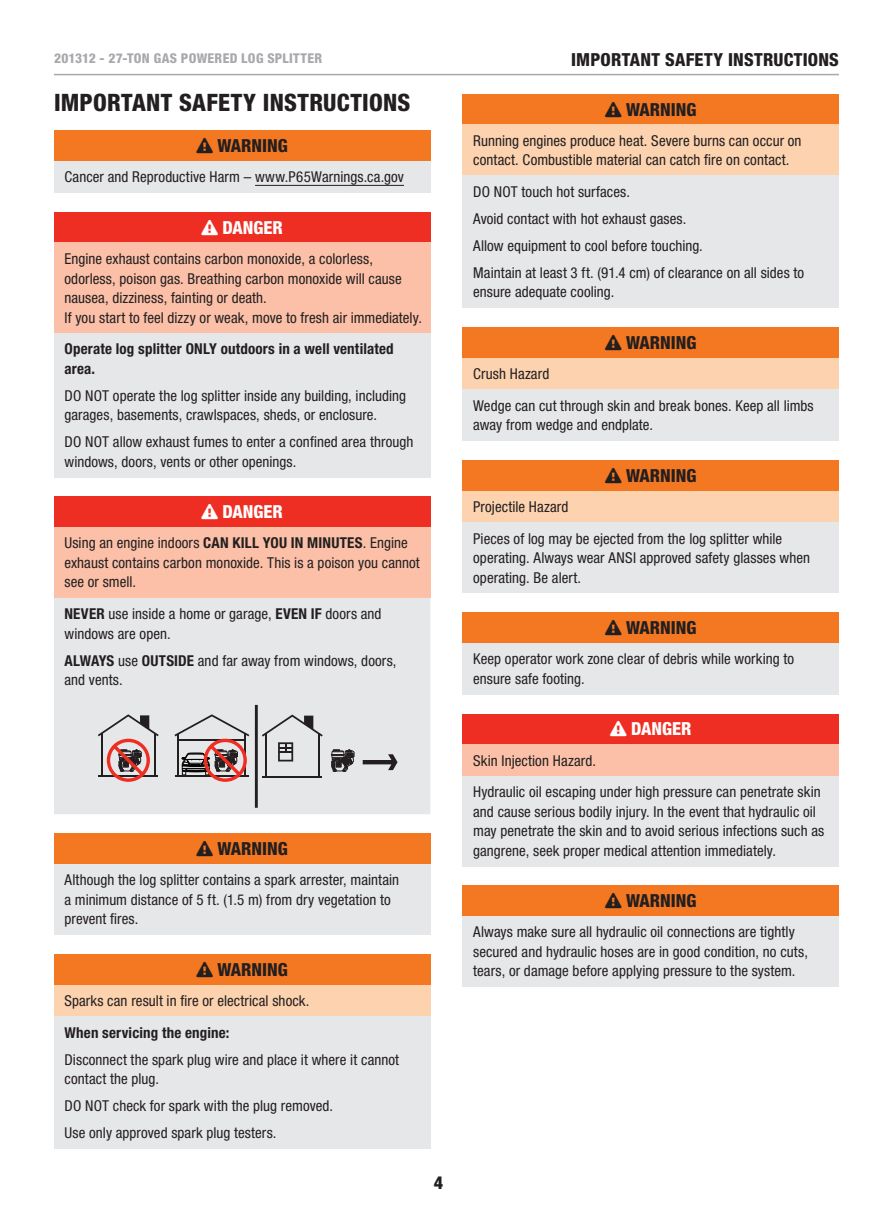
<style>
.page{position:relative;width:893px;height:1212px;background:#fff}
.page>*{position:absolute;margin:0;border:0;box-sizing:border-box;transform-origin:0 0}
.t1{font:800 condensed 24px "Helvetica Neue LT Std";letter-spacing:.015em;color:#231f20}
.t2{font:800 condensed 18px "Helvetica Neue LT Std";color:#231f20}
.t3{font:800 condensed 18px "Helvetica Neue LT Std";color:#fff}
.t4{font:condensed 15px/19.5px "Helvetica Neue LT Std";letter-spacing:.005em;color:#231f20}
.t5{font:700 condensed 15px/19.5px "Helvetica Neue LT Std";letter-spacing:.01em;color:#231f20}
.t6{font:800 condensed 13.5px "Helvetica Neue LT Std";letter-spacing:.025em;color:#a8a9ad}
.s1{font-weight:700}
</style>
<div class="page">
<hr style="left:54px;top:74px;width:785px;height:1px;background:#a8a9ad">
<div style="left:54px;top:131px;width:376px;height:30px;background:#f47721"></div>
<div style="left:54px;top:161px;width:376px;height:32px;background:#e6e7e9"></div>
<hr style="left:255px;top:185px;width:149px;height:1px;background:#231f20">
<div style="left:54px;top:212px;width:376px;height:31px;background:#ee2e22"></div>
<div style="left:54px;top:243px;width:376px;height:90px;background:#fbc0a7"></div>
<div style="left:54px;top:333px;width:376px;height:144px;background:#e6e7e9"></div>
<div style="left:54px;top:497px;width:376px;height:30px;background:#ee2e22"></div>
<div style="left:54px;top:527px;width:376px;height:71px;background:#fbc0a7"></div>
<div style="left:54px;top:598px;width:376px;height:216px;background:#e6e7e9"></div>
<hr style="left:255px;top:705px;width:3px;height:103px;background:#231f20">
<hr style="left:262px;top:776px;width:60px;height:1px;background:#231f20">
<svg style="left:262px;top:714px;width:61px;height:22px"></svg>
<hr style="left:265px;top:733px;width:2px;height:44px;background:#231f20">
<hr style="left:318px;top:733px;width:2px;height:44px;background:#231f20">
<svg style="left:278px;top:742px;width:15px;height:19px"></svg>
<svg style="left:363px;top:754px;width:34px;height:16px"></svg>
<svg style="left:331px;top:749px;width:23px;height:24px"></svg>
<svg style="left:98px;top:714px;width:61px;height:68px;background:#c1a8a8"></svg>
<svg style="left:174px;top:714px;width:75px;height:68px;background:#baa6a6"></svg>
<div style="left:54px;top:834px;width:376px;height:30px;background:#f47721"></div>
<div style="left:54px;top:864px;width:376px;height:71px;background:#e6e7e9"></div>
<div style="left:54px;top:954px;width:376px;height:31px;background:#f47721"></div>
<div style="left:54px;top:985px;width:376px;height:31px;background:#fcd2af"></div>
<div style="left:54px;top:1016px;width:376px;height:133px;background:#e6e7e9"></div>
<div style="left:463px;top:94px;width:376px;height:31px;background:#f47721"></div>
<div style="left:463px;top:125px;width:376px;height:51px;background:#fcd2af"></div>
<div style="left:463px;top:176px;width:376px;height:132px;background:#e6e7e9"></div>
<div style="left:463px;top:327px;width:376px;height:31px;background:#f47721"></div>
<div style="left:463px;top:358px;width:376px;height:32px;background:#fcd2af"></div>
<div style="left:463px;top:390px;width:376px;height:51px;background:#e6e7e9"></div>
<div style="left:463px;top:460px;width:376px;height:31px;background:#f47721"></div>
<div style="left:463px;top:491px;width:376px;height:31px;background:#fcd2af"></div>
<div style="left:463px;top:522px;width:376px;height:71px;background:#e6e7e9"></div>
<div style="left:463px;top:613px;width:376px;height:30px;background:#f47721"></div>
<div style="left:463px;top:643px;width:376px;height:51px;background:#e6e7e9"></div>
<div style="left:463px;top:714px;width:376px;height:30px;background:#ee2e22"></div>
<div style="left:463px;top:744px;width:376px;height:32px;background:#fbc0a7"></div>
<div style="left:463px;top:776px;width:376px;height:90px;background:#e6e7e9"></div>
<div style="left:463px;top:886px;width:376px;height:30px;background:#f47721"></div>
<div style="left:463px;top:916px;width:376px;height:71px;background:#e6e7e9"></div>
<p class="t6" style="left:54px;top:50px;width:162px">201312 - 27-TON GAS POWERED</p>
<p class="t6" style="left:241px;top:50px;width:61px">LOG SPLITTER</p>
<p class="t2" style="left:571px;top:49px;width:11px">IMPORTANT</p>
<p class="t2" style="left:665px;top:49px;width:40px">SAFETY</p>
<p class="t2" style="left:728px;top:49px;width:11px">INSTRUCT</p>
<p class="t2" style="left:803px;top:49px;width:17px">IONS</p>
<h1 class="t1" style="left:54px;top:88px;width:358px">IMPORTANT SAFETY INSTRUCTIONS</h1>
<p class="t2" style="left:196px;top:135px;width:93px">❑ WARNING</p>
<p class="t4" style="left:64px;top:167px;width:341px">Cancer and Reproductive Harm – www.P65Warnings.ca.gov</p>
<p class="t3" style="left:201px;top:216px;width:83px">❑ DANGER</p>
<p class="t4" style="left:64px;top:249px;width:359px">Engine exhaust contains carbon monoxide, a colorless, odorless, poison gas. Breathing carbon monoxide will cause nausea, dizziness, fainting or death.<br>If you start to feel dizzy or weak, move to fresh air immediately.</p>
<p class="t5" style="left:64px;top:339px;width:331px">Operate log splitter ONLY outdoors in a well ventilated area.</p>
<p class="t4" style="left:64px;top:386px;width:343px">DO NOT operate the log splitter inside any building, including garages, basements, crawlspaces, sheds, or enclosure.</p>
<p class="t4" style="left:64px;top:432px;width:350px">DO NOT allow exhaust fumes to enter a confined area through windows, doors, vents or other openings.</p>
<p class="t3" style="left:201px;top:501px;width:83px">❑ DANGER</p>
<p class="t4" style="left:64px;top:533px;width:252px">Using an engine indoors <span class="s1">CAN KILL YOU IN MINU</span></p>
<p class="t4" style="left:64px;top:533px;width:357px;text-indent:275px"><span class="s1">TES</span>. Engine exhaust contains carbon monoxide. This is a poison you cannot see or smell.</p>
<p class="t4" style="left:64px;top:604px;width:319px"><span class="s1">NEVER</span> use inside a home or garage, <span class="s1">EVEN IF</span> doors and windows are open.</p>
<p class="t4" style="left:64px;top:650px;width:334px"><span class="s1">ALWAYS</span> use <span class="s1">OUTSIDE</span> and far away from windows, doors, and vents.</p>
<p class="t2" style="left:196px;top:837px;width:93px">❑ WARNING</p>
<p class="t4" style="left:64px;top:870px;width:336px">Although the log splitter contains a spark arrester, maintain a minimum distance of 5 ft. (1.5 m) from dry vegetation to prevent fires.</p>
<p class="t2" style="left:196px;top:958px;width:93px">❑ WARNING</p>
<p class="t4" style="left:64px;top:991px;width:246px">Sparks can result in fire or electrical shock.</p>
<p class="t5" style="left:64px;top:1022px;width:167px">When servicing the engine:</p>
<p class="t4" style="left:64px;top:1049px;width:336px">Disconnect the spark plug wire and place it where it cannot contact the plug.</p>
<p class="t4" style="left:64px;top:1092px;width:270px;line-height:27px">DO NOT check for spark with the plug removed.<br>Use only approved spark plug testers.</p>
<p class="t2" style="left:434px;top:1171px;width:11px">4</p>
<p class="t2" style="left:605px;top:98px;width:93px">❑ WARNING</p>
<p class="t4" style="left:473px;top:131px;width:330px">Running engines produce heat. Severe burns can occur on contact. Combustible material can catch fire on contact.</p>
<p class="t4" style="left:473px;top:178px;width:333px;line-height:27px">DO NOT touch hot surfaces.<br>Avoid contact with hot exhaust gases.<br>Allow equipment to cool before touching.<br>Maintain at least 3 ft. (91.4 cm) of clearance on all sides to</p>
<p class="t4" style="left:473px;top:282px;width:143px">ensure adequate cooling.</p>
<p class="t2" style="left:605px;top:331px;width:93px">❑ WARNING</p>
<p class="t4" style="left:473px;top:358px;width:342px;line-height:31.7px">Crush Hazard<br>Wedge can cut through skin and break bones. Keep all limbs</p>
<p class="t4" style="left:473px;top:415px;width:181px">away from wedge and endplate.</p>
<p class="t2" style="left:605px;top:464px;width:93px">❑ WARNING</p>
<p class="t4" style="left:473px;top:491px;width:310px;line-height:31.7px">Projectile Hazard<br>Pieces of log may be ejected from the log splitter while</p>
<p class="t4" style="left:473px;top:548px;width:338px">operating. Always wear ANSI approved safety glasses when operating. Be alert.</p>
<p class="t2" style="left:605px;top:617px;width:93px">❑ WARNING</p>
<p class="t4" style="left:473px;top:649px;width:322px">Keep operator work zone clear of debris while working to ensure safe footing.</p>
<p class="t3" style="left:610px;top:718px;width:83px">❑ DANGER</p>
<p class="t4" style="left:473px;top:744px;width:349px;line-height:31.7px">Skin Injection Hazard.<br>Hydraulic oil escaping under high pressure can penetrate skin</p>
<p class="t4" style="left:473px;top:801px;width:353px">and cause serious bodily injury. In the event that hydraulic oil may penetrate the skin and to avoid serious infections such as gangrene, seek proper medical attention immediately.</p>
<p class="t2" style="left:605px;top:889px;width:93px">❑ WARNING</p>
<p class="t4" style="left:473px;top:922px;width:336px">Always make sure all hydraulic oil connections are tightly secured and hydraulic hoses are in good condition, no cuts, tears, or damage before applying pressure to the system.</p>
</div>
